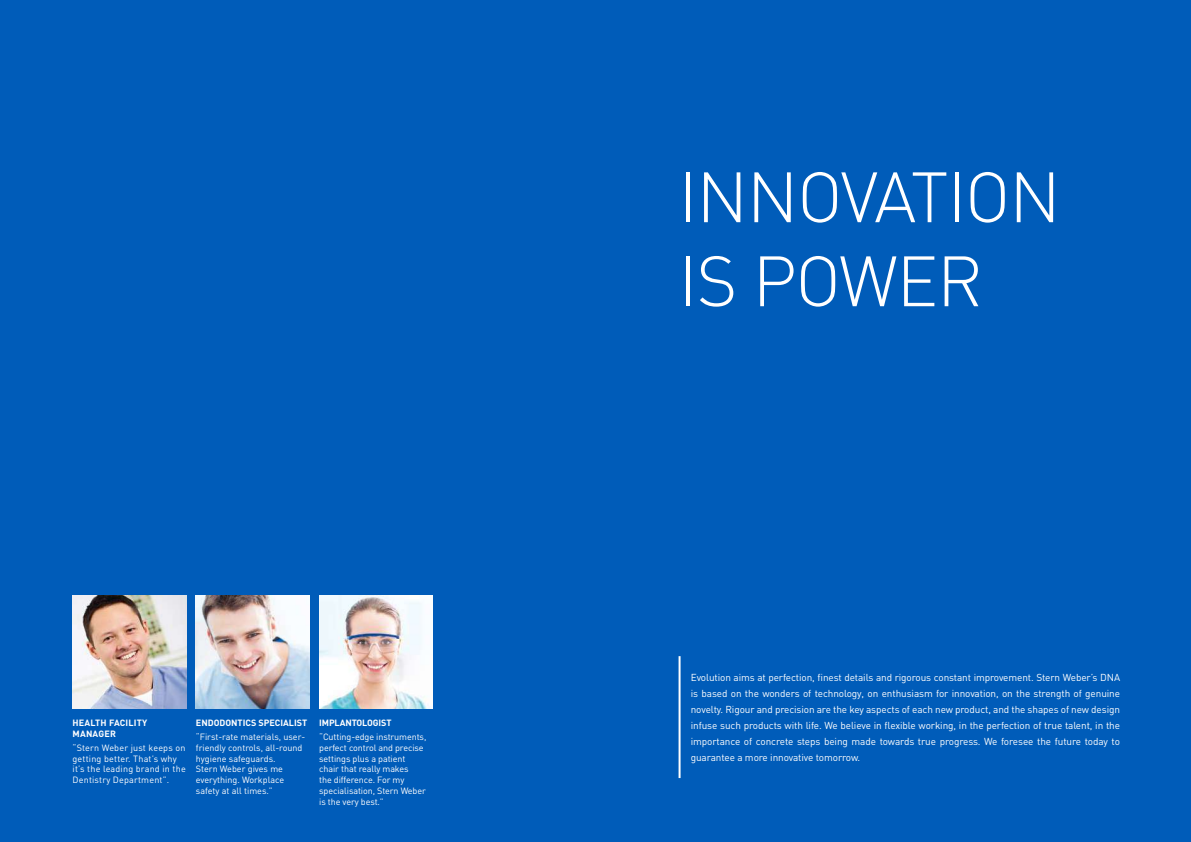
<style>
.page{position:relative;width:1191px;height:842px;background:#005cb9}
.page>*{position:absolute;margin:0;border:0;box-sizing:border-box;transform-origin:0 0}
.t1{font:300 70px/84px "DIN";letter-spacing:-.02em;color:#fff}
.t2{font:10px/16px "DIN";letter-spacing:-.01em;color:#fff;text-align:justify}
.t3{font:9px/10.8px "DIN";color:#fff}
.t4{font:9px/10.8px "DIN";letter-spacing:.02em;color:#fff}
.t5{font:700 9px "DIN";color:#fff}
.t6{font:700 9px/10.8px "DIN";letter-spacing:.02em;color:#fff}
</style>
<div class="page">
<img style="left:73px;top:595px;width:113px;height:114px">
<img style="left:196px;top:595px;width:113px;height:114px">
<img style="left:319px;top:595px;width:113px;height:114px">
<hr style="left:678px;top:656px;width:2px;height:122px;background:#fff">
<p class="t6" style="left:73px;top:717px;width:76px">HEALTH FACILITY<br>MANAGER</p>
<p class="t4" style="left:73px;top:742px;width:115px">“Stern Weber just keeps on getting better. That’s why it’s the leading brand in the<br>Dentistry Department”.</p>
<p class="t5" style="left:196px;top:717px;width:113px">ENDODONTICS SPECIALIST</p>
<p class="t3" style="left:196px;top:731px;width:111px">“First-rate materials, user&shy;friendly controls, all-round hygiene safeguards.<br>Stern Weber gives me everything. Workplace safety at all times.”</p>
<p class="t5" style="left:319px;top:717px;width:74px">IMPLANTOLOGIST</p>
<p class="t3" style="left:319px;top:731px;width:109px">“Cutting-edge instruments, perfect control and precise settings plus a patient chair that really makes<br>the difference. For my specialisation, Stern Weber is the very best.”</p>
<h1 class="t1" style="left:678px;top:154px;width:384px">INNOVATION<br>IS POWER</h1>
<p class="t2" style="left:691px;top:669px;width:431px">Evolution aims at perfection, finest details and rigorous constant improvement. Stern Weber’s DNA is based on the wonders of technology, on enthusiasm for innovation, on the strength of genuine novelty. Rigour and precision are the key aspects of each new product, and the shapes of new design infuse such products with life. We believe in flexible working, in the perfection of true talent, in the importance of concrete steps being made towards true progress. We foresee the future today to guarantee a more innovative tomorrow.</p>
</div>
